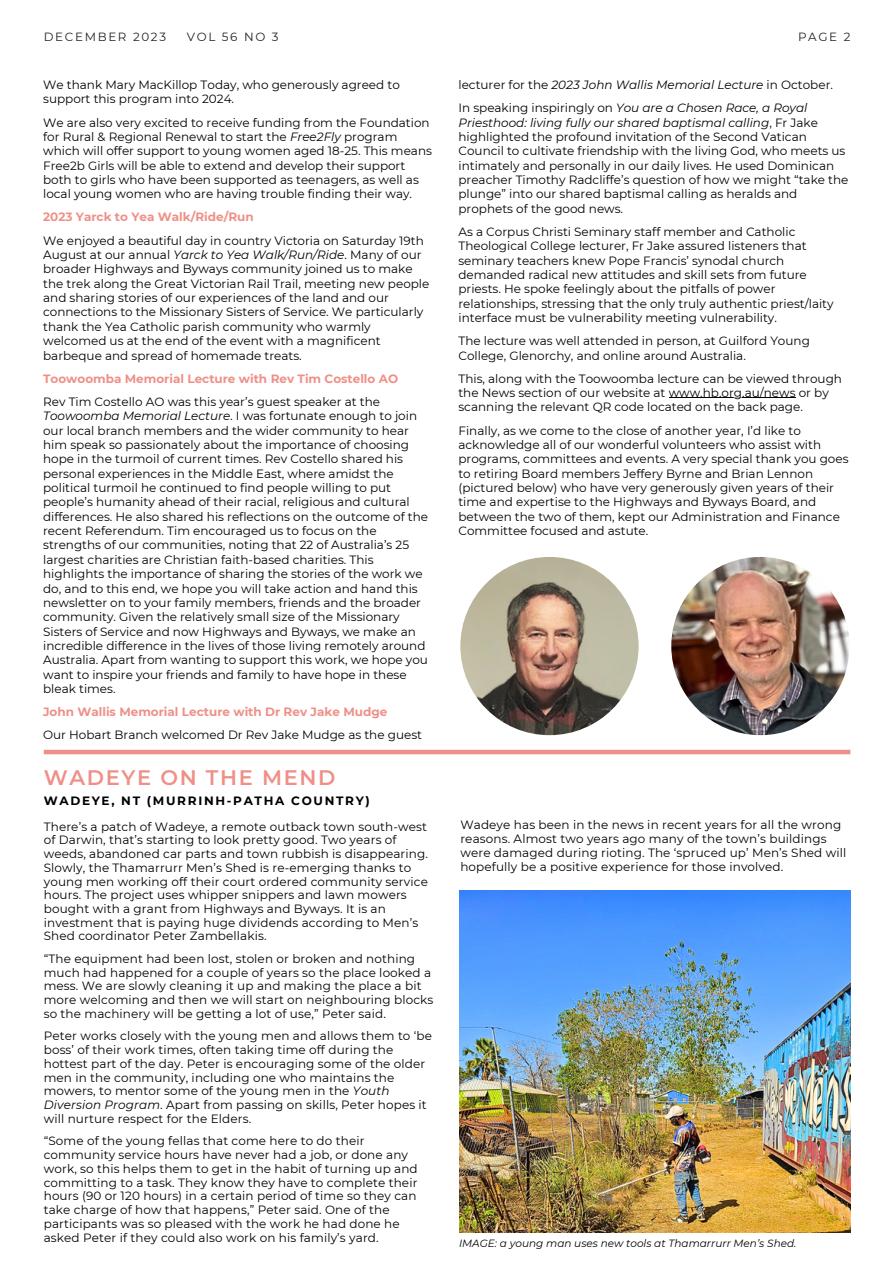
<style>
.page{position:relative;width:893px;height:1264px;background:#fff}
.page>*{position:absolute;margin:0;border:0;box-sizing:border-box;transform-origin:0 0}
.t1{font:600 21px "Montserrat";letter-spacing:.08em;color:#ef9088}
.t2{font:12px/14.4px "Montserrat";color:#000}
.t3{font:700 12px "Montserrat";color:#ef9088}
.t4{font:italic 12px "Montserrat";color:#000}
.t5{font:700 12px "Montserrat";letter-spacing:.14em;color:#000}
.t6{font:11.85px "Montserrat";letter-spacing:.14em;color:#222}
.t7{font:italic 10.5px "Montserrat";color:#000}
.s1{font-style:italic}
.s2{font-style:normal}
</style>
<div class="page">
<div style="left:44px;top:749px;width:806px;height:5px;background:#ef9088"></div>
<hr style="left:668px;top:397px;width:127px;height:1px;background:#000">
<img style="left:460px;top:557px;width:178px;height:178px;border-radius:50%">
<img style="left:671px;top:557px;width:178px;height:178px;border-radius:50%">
<img style="left:459px;top:890px;width:391px;height:342px">
<p class="t6" style="left:44px;top:29px;width:124px">DECEMBER 2023</p>
<p class="t6" style="left:187px;top:29px;width:93px">VOL 56 NO 3</p>
<p class="t6" style="left:798px;top:29px;width:54px">PAGE 2</p>
<p class="t2" style="left:43px;top:77px;width:358px">We thank Mary MacKillop Today, who generously agreed to support this program into 2024.</p>
<p class="t2" style="left:43px;top:115px;width:390px">We are also very excited to receive funding from the Foundation for Rural &amp; Regional Renewal to start the <span class="s1">Free2Fly</span> program which will offer support to young women aged 18-25. This means Free2b Girls will be able to extend and develop their support both to girls who have been supported as teenagers, as well as local young women who are having trouble finding their way.</p>
<p class="t3" style="left:43px;top:210px;width:212px">2023 Yarck to Yea Walk/Ride/Run</p>
<p class="t2" style="left:43px;top:233px;width:388px">We enjoyed a beautiful day in country Victoria on Saturday 19th August at our annual <span class="s1">Yarck to Yea Walk/Run/Ride</span>. Many of our broader Highways and Byways community joined us to make the trek along the Great Victorian Rail Trail, meeting new people and sharing stories of our experiences of the land and our connections to the Missionary Sisters of Service. We particularly thank the Yea Catholic parish community who warmly welcomed us at the end of the event with a magnificent barbeque and spread of homemade treats.</p>
<p class="t3" style="left:43px;top:371px;width:356px">Toowoomba Memorial Lecture with Rev Tim Costello AO</p>
<p class="t2" style="left:43px;top:394px;width:386px">Rev Tim Costello AO was this year’s guest speaker at the <span class="s1">Toowoomba Memorial Lecture</span>. I was fortunate enough to join our local branch members and the wider community to hear him speak so passionately about the importance of choosing hope in the turmoil of current times. Rev Costello shared his personal experiences in the Middle East, where amidst the political turmoil he continued to find people willing to put people’s humanity ahead of their racial, religious and cultural differences. He also shared his reflections on the outcome of the recent Referendum. Tim encouraged us to focus on the strengths of our communities, noting that 22 of Australia’s 25 largest charities are Christian faith-based charities. This highlights the importance of sharing the stories of the work we do, and to this end, we hope you will take action and hand this newsletter on to your family members, friends and the broader community. Given the relatively small size of the Missionary Sisters of Service and now Highways and Byways, we make an incredible difference in the lives of those living remotely around Australia. Apart from wanting to support this work, we hope you want to inspire your friends and family to have hope in these bleak times.</p>
<p class="t3" style="left:43px;top:704px;width:345px">John Wallis Memorial Lecture with Dr Rev Jake Mudge</p>
<p class="t2" style="left:43px;top:728px;width:380px">Our Hobart Branch welcomed Dr Rev Jake Mudge as the guest</p>
<p class="t1" style="left:44px;top:764px;width:293px">WADEYE ON THE MEND</p>
<p class="t5" style="left:44px;top:793px;width:327px">WADEYE, NT (MURRINH-PATHA COUNTRY)</p>
<p class="t2" style="left:44px;top:819px;width:385px;line-height:13.8px">There’s a patch of Wadeye, a remote outback town south-west of Darwin, that’s starting to look pretty good. Two years of weeds, abandoned car parts and town rubbish is disappearing.<br>Slowly, the Thamarrurr Men’s Shed is re-emerging thanks to young men working off their court ordered community service hours. The project uses whipper snippers and lawn mowers bought with a grant from Highways and Byways. It is an investment that is paying huge dividends according to Men’s Shed coordinator Peter Zambellakis.</p>
<p class="t2" style="left:44px;top:951px;width:391px;line-height:13.8px">“The equipment had been lost, stolen or broken and nothing much had happened for a couple of years so the place looked a mess. We are slowly cleaning it up and making the place a bit more welcoming and then we will start on neighbouring blocks so the machinery will be getting a lot of use,” Peter said.</p>
<p class="t2" style="left:44px;top:1029px;width:390px;line-height:13.8px">Peter works closely with the young men and allows them to ‘be boss’ of their work times, often taking time off during the hottest part of the day. Peter is encouraging some of the older men in the community, including one who maintains the mowers, to mentor some of the young men in the <span class="s1">Youth Diversion Program</span>. Apart from passing on skills, Peter hopes it will nurture respect for the Elders.</p>
<p class="t2" style="left:44px;top:1134px;width:375px;line-height:13.8px">“Some of the young fellas that come here to do their community service hours have never had a job, or done any work, so this helps them to get in the habit of turning up and committing to a task. They know they have to complete their hours (90 or 120 hours) in a certain period of time so they can take charge of how that happens,” Peter said. One of the participants was so pleased with the work he had done he asked Peter if they could also work on his family’s yard.</p>
<p class="t4" style="left:458px;top:77px;width:376px"><span class="s2">lecturer for the</span> 2023 John Wallis Memorial Lecture <span class="s2">in October.</span></p>
<p class="t2" style="left:458px;top:101px;width:391px">In speaking inspiringly on <span class="s1">You are a Chosen Race, a Royal Priesthood: living fully our shared baptismal calling</span>, Fr Jake highlighted the profound invitation of the Second Vatican Council to cultivate friendship with the living God, who meets us intimately and personally in our daily lives. He used Dominican preacher Timothy Radcliffe’s question of how we might “take the plunge” into our shared baptismal calling as heralds and prophets of the good news.</p>
<p class="t2" style="left:458px;top:224px;width:376px">As a Corpus Christi Seminary staff member and Catholic Theological College lecturer, Fr Jake assured listeners that seminary teachers knew Pope Francis’ synodal church demanded radical new attitudes and skill sets from future priests. He spoke feelingly about the pitfalls of power relationships, stressing that the only truly authentic priest/laity interface must be vulnerability meeting vulnerability.</p>
<p class="t2" style="left:458px;top:334px;width:353px">The lecture was well attended in person, at Guilford Young<br>College, Glenorchy, and online around Australia.</p>
<p class="t2" style="left:458px;top:371px;width:385px">This, along with the Toowoomba lecture can be viewed through the News section of our website at www.hb.org.au/news or by scanning the relevant QR code located on the back page.</p>
<p class="t2" style="left:458px;top:423px;width:391px">Finally, as we come to the close of another year, I’d like to acknowledge all of our wonderful volunteers who assist with programs, committees and events. A very special thank you goes to retiring Board members Jeffery Byrne and Brian Lennon (pictured below) who have very generously given years of their time and expertise to the Highways and Byways Board, and between the two of them, kept our Administration and Finance Committee focused and astute.</p>
<p class="t2" style="left:460px;top:817px;width:387px;line-height:14px">Wadeye has been in the news in recent years for all the wrong reasons. Almost two years ago many of the town’s buildings were damaged during rioting. The ‘spruced up’ Men’s Shed will hopefully be a positive experience for those involved.</p>
<p class="t7" style="left:459px;top:1236px;width:339px">IMAGE: a young man uses new tools at Thamarrurr Men’s Shed.</p>
</div>
